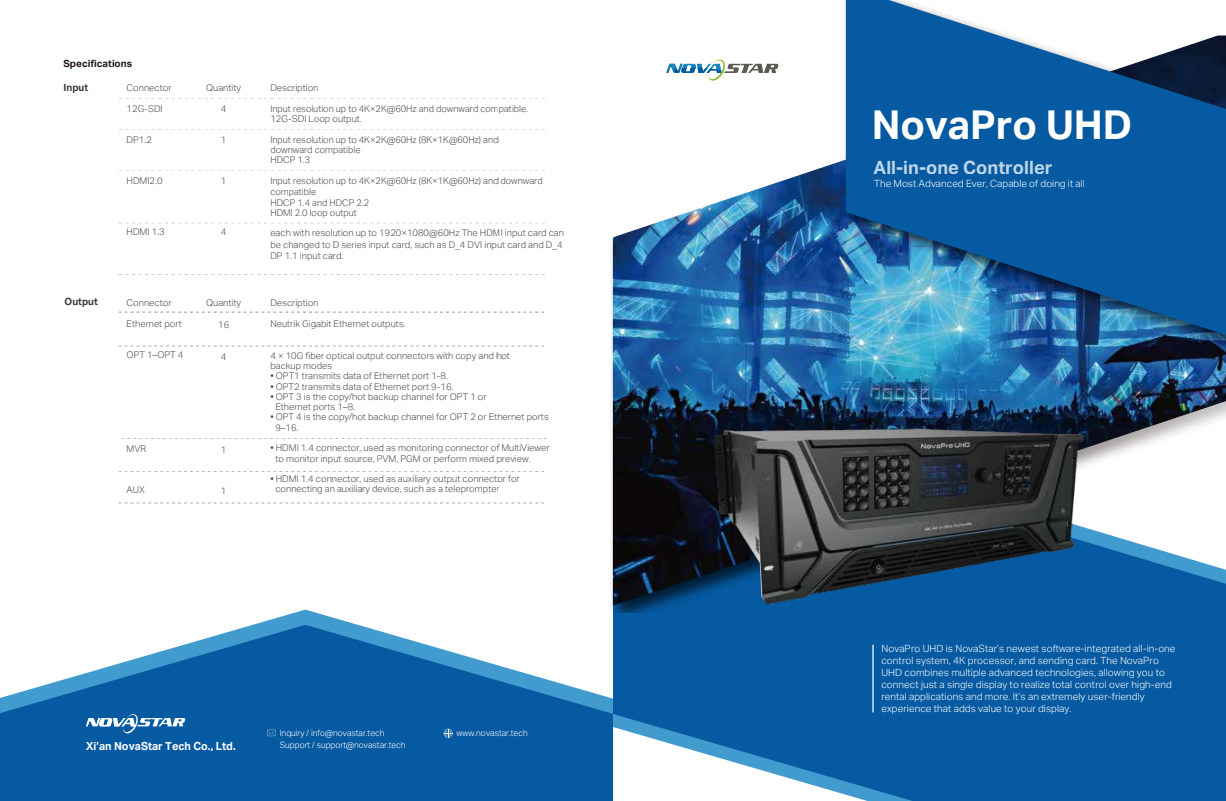
<style>
.page{position:relative;width:1226px;height:801px;background:#fff}
.page>*{position:absolute;margin:0;border:0;box-sizing:border-box;transform-origin:0 0}
.t1{font:700 40px "Aktiv Grotesk";color:#fff}
.t2{font:700 18.38px "Aktiv Grotesk";color:#fff}
.t3{font:700 11.25px "Aktiv Grotesk";color:#fff}
.t4{font:300 10px/12px "Aktiv Grotesk";letter-spacing:.005em;color:#fff}
.t5{font:700 10px "Aktiv Grotesk";color:#231815}
.t6{font:700 10px "Aktiv Grotesk";color:#3d3a39}
.t7{font:300 9.38px/10.2px "Aktiv Grotesk";color:#4d4948}
.t8{font:300 8.75px/12.4px "Aktiv Grotesk";color:#fff}
.s1{font-weight:400}
</style>
<div class="page">
<svg style="left:119px;top:170px;width:378px;height:1px"></svg>
<svg style="left:119px;top:223px;width:378px;height:1px"></svg>
<svg style="left:119px;top:274px;width:378px;height:1px"></svg>
<svg style="left:119px;top:312px;width:378px;height:1px"></svg>
<svg style="left:119px;top:346px;width:378px;height:1px"></svg>
<svg style="left:119px;top:503px;width:378px;height:1px"></svg>
<svg style="left:119px;top:471px;width:378px;height:1px"></svg>
<svg style="left:613px;top:651px;width:613px;height:150px;background:#216dac"></svg>
<img style="left:497px;top:98px;width:729px;height:553px">
<img style="left:613px;top:59px;width:613px;height:546px">
<hr style="left:872px;top:645px;width:2px;height:67px;background:#fff">
<img style="left:838px;top:0;width:388px;height:358px">
<svg style="left:846px;top:0;width:380px;height:335px;background:#2b71aa"></svg>
<svg style="left:666px;top:60px;width:113px;height:21px"></svg>
<svg style="left:252px;top:609px;width:361px;height:16px"></svg>
<svg style="left:0;top:625px;width:613px;height:176px;fill:#065aa1"></svg>
<svg style="left:267px;top:729px;width:9px;height:7px"></svg>
<svg style="left:444px;top:729px;width:9px;height:9px"></svg>
<svg style="left:86px;top:714px;width:99px;height:19px"></svg>
<img style="left:662px;top:335px;width:439px;height:318px">
<p class="t5" style="left:64px;top:57px;width:70px">Specifications</p>
<p class="t6" style="left:64px;top:82px;width:26px">Input</p>
<p class="t7" style="left:127px;top:78px;width:46px;line-height:20.5px">Connector<br>12G-SDI</p>
<p class="t7" style="left:127px;top:134px;width:27px">DP1.2</p>
<p class="t7" style="left:127px;top:175px;width:37px">HDMI2.0</p>
<p class="t7" style="left:127px;top:227px;width:40px">HDMI 1.3</p>
<p class="t7" style="left:206px;top:78px;width:37px;line-height:20.5px;text-align:center">Quantity<br>4</p>
<p class="t7" style="left:221px;top:134px;width:7px">1</p>
<p class="t7" style="left:221px;top:175px;width:7px">1</p>
<p class="t7" style="left:221px;top:227px;width:7px">4</p>
<p class="t7" style="left:270px;top:78px;width:259px;line-height:20.5px">Description<br>Input resolution up to 4K×2K@60Hz and downward compatible.</p>
<p class="t7" style="left:270px;top:109px;width:230px;line-height:20.5px">12G-SDI Loop output.<br>Input resolution up to 4K×2K@60Hz (8K×1K@60Hz) and</p>
<p class="t7" style="left:270px;top:145px;width:92px">downward compatible<br>HDCP 1.3</p>
<p class="t7" style="left:270px;top:175px;width:274px;line-height:11.2px">Input resolution up to 4K×2K@60Hz (8K×1K@60Hz) and downward compatible</p>
<p class="t7" style="left:270px;top:197px;width:100px">HDCP 1.4 and HDCP 2.2<br>HDMI 2.0 loop output</p>
<p class="t7" style="left:270px;top:227px;width:295px;line-height:11.2px">each with resolution up to 1920×1080@60Hz The HDMI input card can be changed to D series input card, such as D_4 DVI input card and D_4<br>DP 1.1 input card.</p>
<p class="t6" style="left:65px;top:295px;width:35px">Output</p>
<p class="t7" style="left:127px;top:293px;width:57px;line-height:20.5px">Connector<br>Ethernet port</p>
<p class="t7" style="left:127px;top:349px;width:58px">OPT 1–OPT 4</p>
<p class="t7" style="left:206px;top:298px;width:37px">Quantity</p>
<p class="t7" style="left:218px;top:319px;width:13px">16</p>
<p class="t7" style="left:221px;top:351px;width:7px">4</p>
<p class="t7" style="left:127px;top:444px;width:21px">MVR</p>
<p class="t7" style="left:127px;top:485px;width:20px">AUX</p>
<p class="t7" style="left:221px;top:445px;width:7px">1</p>
<p class="t7" style="left:221px;top:486px;width:7px">1</p>
<p class="t7" style="left:270px;top:293px;width:137px;line-height:20.5px">Description<br>Neutrik Gigabit Ethernet outputs.</p>
<p class="t7" style="left:270px;top:350px;width:241px">4 × 10G fiber optical output connectors with copy and hot backup modes</p>
<p class="t7" style="left:270px;top:371px;width:179px"><span class="s1">•</span> OPT1 transmits data of Ethernet port 1-8.</p>
<p class="t7" style="left:270px;top:381px;width:185px"><span class="s1">•</span> OPT2 transmits data of Ethernet port 9-16.</p>
<p class="t7" style="left:275px;top:391px;width:213px;text-indent:-5px"><span class="s1">•</span> OPT 3 is the copy/hot backup channel for OPT 1 or<br>Ethernet ports 1–8.</p>
<p class="t7" style="left:275px;top:412px;width:275px;text-indent:-5px"><span class="s1">•</span> OPT 4 is the copy/hot backup channel for OPT 2 or Ethernet ports<br>9–16.</p>
<p class="t7" style="left:275px;top:443px;width:276px;text-indent:-5px"><span class="s1">•</span> HDMI 1.4 connector, used as monitoring connector of MultiViewer to monitor input source, PVM, PGM or perform mixed preview.</p>
<p class="t7" style="left:275px;top:474px;width:246px;text-indent:-5px"><span class="s1">•</span> HDMI 1.4 connector, used as auxiliary output connector for connecting an auxiliary device, such as a teleprompter</p>
<p class="t3" style="left:86px;top:739px;width:151px">Xi’an NovaStar Tech Co., Ltd.</p>
<p class="t8" style="left:280px;top:726px;width:127px">Inquiry / info@novastar.tech<br>Support / support@novastar.tech</p>
<p class="t8" style="left:456px;top:726px;width:73px">www.novastar.tech</p>
<h1 class="t1" style="left:872px;top:100px;width:262px">NovaPro UHD</h1>
<h2 class="t2" style="left:874px;top:156px;width:180px">All-in-one Controller</h2>
<p class="t4" style="left:874px;top:177px;width:212px">The Most Advanced Ever, Capable of doing it all</p>
<p class="t4" style="left:881px;top:642px;width:296px">NovaPro UHD is NovaStar’s newest software-integrated all-in-one control system, 4K processor, and sending card. The NovaPro UHD combines multiple advanced technologies, allowing you to connect just a single display to realize total control over high-end rental applications and more. It’s an extremely user-friendly experience that adds value to your display.</p>
</div>
